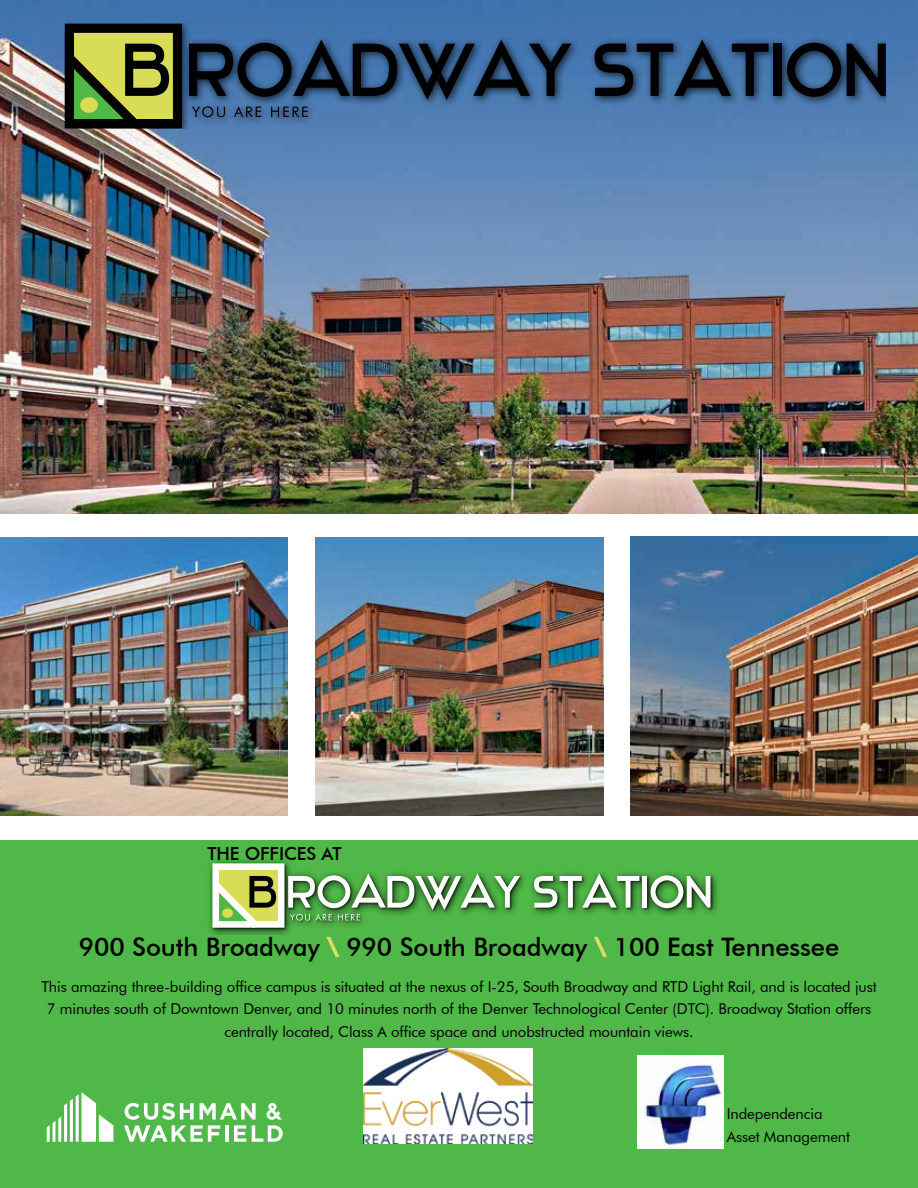
<style>
.page{position:relative;width:918px;height:1188px;background:#fff}
.page>*{position:absolute;margin:0;border:0;box-sizing:border-box;transform-origin:0 0}
.t1{font:500 25.5px "Futura BT";letter-spacing:-.005em;color:#000}
.t2{font:500 18px "Futura BT";letter-spacing:-.005em;color:#000}
.t3{font:15px/22.5px "Futura BT";letter-spacing:-.005em;color:#000}
.s1{font-weight:700;font-size:23.4px;color:#dcde6a}
</style>
<div class="page">
<img style="left:630px;top:537px;width:288px;height:278px">
<img style="left:315px;top:537px;width:288px;height:278px">
<img style="left:0;top:537px;width:288px;height:278px">
<img style="left:0;top:0;width:918px;height:513px">
<div style="left:0;top:840px;width:918px;height:348px;background:#50b848"></div>
<div style="left:65px;top:24px;width:821px;height:104px;background:#000;opacity:.75"></div>
<svg style="left:595px;top:40px;width:174px;height:56px;background:#274464"></svg>
<div style="left:773px;top:44px;width:8px;height:52px;background:#000"></div>
<svg style="left:787px;top:43px;width:54px;height:54px;background:#233d59"></svg>
<svg style="left:847px;top:44px;width:39px;height:52px;background:#1b2c40"></svg>
<svg style="left:65px;top:24px;width:507px;height:104px;background:#405d6e"></svg>
<div style="left:80px;top:97px;width:18px;height:16px;background:#d9dc56;border-radius:50%"></div>
<img style="left:363px;top:1049px;width:169px;height:95px">
<img style="left:638px;top:1055px;width:85px;height:93px">
<svg style="left:47px;top:1092px;width:66px;height:50px"></svg>
<svg style="left:124px;top:1103px;width:159px;height:39px"></svg>
<svg style="left:326px;top:937px;width:14px;height:21px"></svg>
<svg style="left:594px;top:937px;width:13px;height:21px"></svg>
<div style="left:206px;top:858px;width:515px;height:76px;background:#000;opacity:.75"></div>
<svg style="left:534px;top:873px;width:105px;height:35px"></svg>
<div style="left:642px;top:876px;width:5px;height:32px;background:#fff"></div>
<svg style="left:651px;top:875px;width:59px;height:33px;background:#8db98a"></svg>
<svg style="left:212px;top:863px;width:308px;height:65px"></svg>
<div style="left:222px;top:908px;width:11px;height:10px;background:#d9dc56;border-radius:50%"></div>
<p class="t2" style="left:208px;top:843px;width:136px">THE OFFICES AT</p>
<h1 class="t1" style="left:79px;top:931px;width:762px">900 South Broadway <span class="s1">\</span> 990 South Broadway <span class="s1">\</span> 100 East Tennessee</h1>
<p class="t3" style="left:41px;top:975px;width:837px;text-align:center">This amazing three-building office campus is situated at the nexus of I-25, South Broadway and RTD Light Rail, and is located just<br>7 minutes south of Downtown Denver, and 10 minutes north of the Denver Technological Center (DTC). Broadway Station offers centrally located, Class A office space and unobstructed mountain views.</p>
<p class="t3" style="left:727px;top:1103px;width:125px">Independencia<br>Asset Management</p>
</div>
